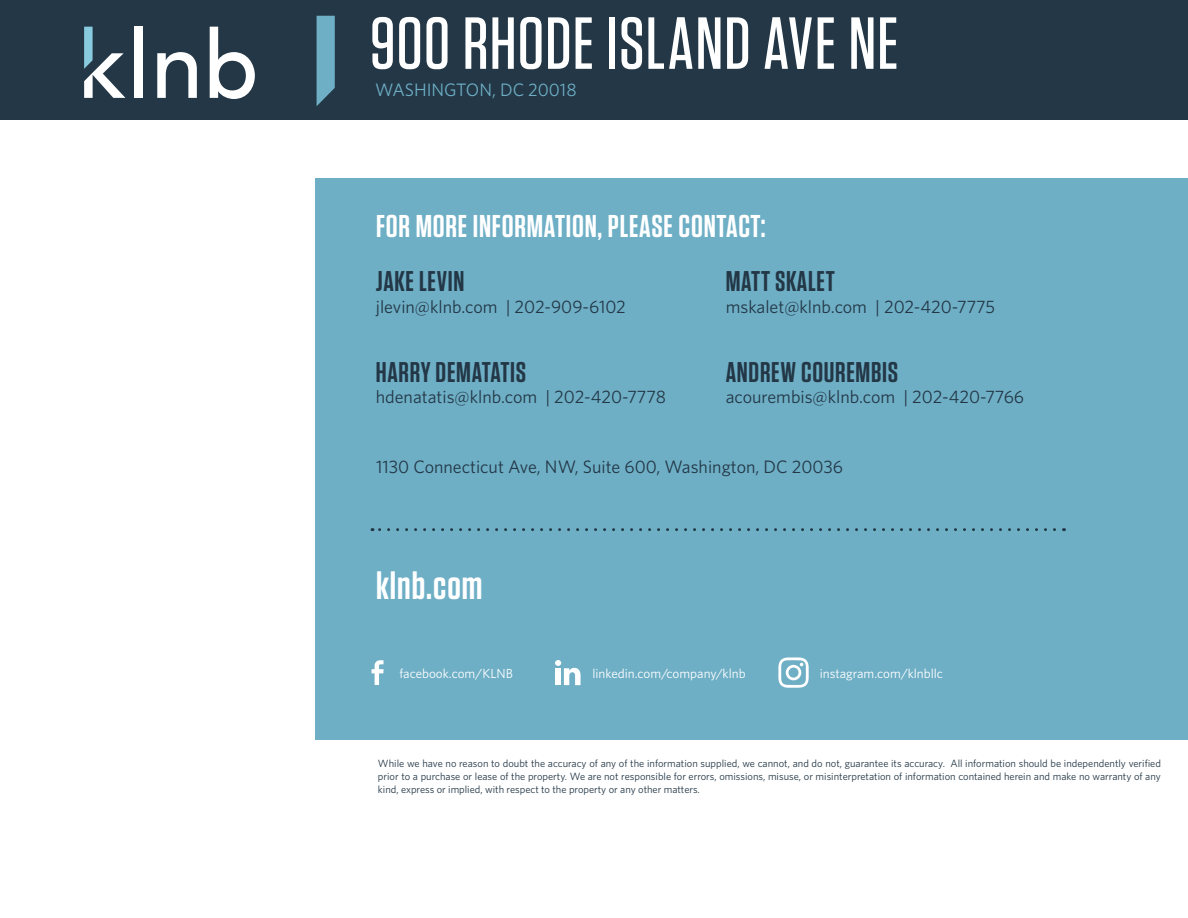
<style>
.page{position:relative;width:1188px;height:918px;background:#fff}
.page>*{position:absolute;margin:0;border:0;box-sizing:border-box;transform-origin:0 0}
.t1{font:500 73.5px "Tungsten";letter-spacing:.015em;color:#fff}
.t2{font:600 39px "Tungsten";letter-spacing:.025em;color:#fff}
.t3{font:600 31.5px "Tungsten";letter-spacing:.025em;color:#fff}
.t4{font:600 28.5px "Tungsten";letter-spacing:.025em;color:#233746}
.t5{font:18px "Whitney";color:#233746}
.t6{font:18px "Whitney";color:#6eafc6}
.t7{font:13.2px "Whitney";color:#fff}
.t8{font:10.5px/12.6px "Whitney";color:#233746;text-align:justify}
</style>
<div class="page">
<div style="left:0;top:0;width:1188px;height:120px;background:#233746"></div>
<svg style="left:84px;top:27px;width:41px;height:71px"></svg>
<div style="left:135px;top:27px;width:8px;height:71px;background:#fff"></div>
<svg style="left:157px;top:52px;width:40px;height:46px"></svg>
<svg style="left:210px;top:27px;width:45px;height:72px"></svg>
<svg style="left:317px;top:16px;width:18px;height:90px;background:#65a1b7"></svg>
<div style="left:315px;top:178px;width:873px;height:562px;background:#6eafc6"></div>
<svg style="left:372px;top:528px;width:683px;height:3px"></svg>
<svg style="left:372px;top:660px;width:12px;height:25px"></svg>
<svg style="left:555px;top:660px;width:26px;height:25px"></svg>
<div style="left:555px;top:668px;width:6px;height:17px;background:#fff"></div>
<svg style="left:778px;top:657px;width:31px;height:31px"></svg>
<h1 class="t1" style="left:370px;top:10px;width:530px">900 RHODE ISLAND AVE NE</h1>
<h3 class="t6" style="left:375px;top:81px;width:203px">WASHINGTON, DC 20018</h3>
<h3 class="t3" style="left:376px;top:212px;width:391px">FOR MORE INFORMATION, PLEASE CONTACT:</h3>
<h3 class="t4" style="left:376px;top:269px;width:90px">JAKE LEVIN</h3>
<h3 class="t5" style="left:376px;top:299px;width:252px">jlevin@klnb.com | 202-909-6102</h3>
<h3 class="t4" style="left:376px;top:359px;width:152px">HARRY DEMATATIS</h3>
<h3 class="t5" style="left:376px;top:389px;width:292px">hdenatatis@klnb.com | 202-420-7778</h3>
<h3 class="t4" style="left:726px;top:268px;width:111px">MATT SKALET</h3>
<h3 class="t5" style="left:726px;top:298px;width:271px">mskalet@klnb.com | 202-420-7775</h3>
<h3 class="t4" style="left:726px;top:359px;width:174px">ANDREW COUREMBIS</h3>
<h3 class="t5" style="left:726px;top:389px;width:300px">acourembis@klnb.com | 202-420-7766</h3>
<h3 class="t5" style="left:376px;top:459px;width:469px">1130 Connecticut Ave, NW, Suite 600, Washington, DC 20036</h3>
<h2 class="t2" style="left:376px;top:568px;width:108px">klnb.com</h2>
<p class="t7" style="left:400px;top:667px;width:115px">facebook.com/KLNB</p>
<p class="t7" style="left:592px;top:667px;width:155px">linkedin.com/company/klnb</p>
<p class="t7" style="left:820px;top:667px;width:125px">instagram.com/klnbllc</p>
<p class="t8" style="left:378px;top:758px;width:785px">While we have no reason to doubt the accuracy of any of the information supplied, we cannot, and do not, guarantee its accuracy. All information should be independently verified prior to a purchase or lease of the property. We are not responsible for errors, omissions, misuse, or misinterpretation of information contained herein and make no warranty of any kind, express or implied, with respect to the property or any other matters.</p>
</div>
